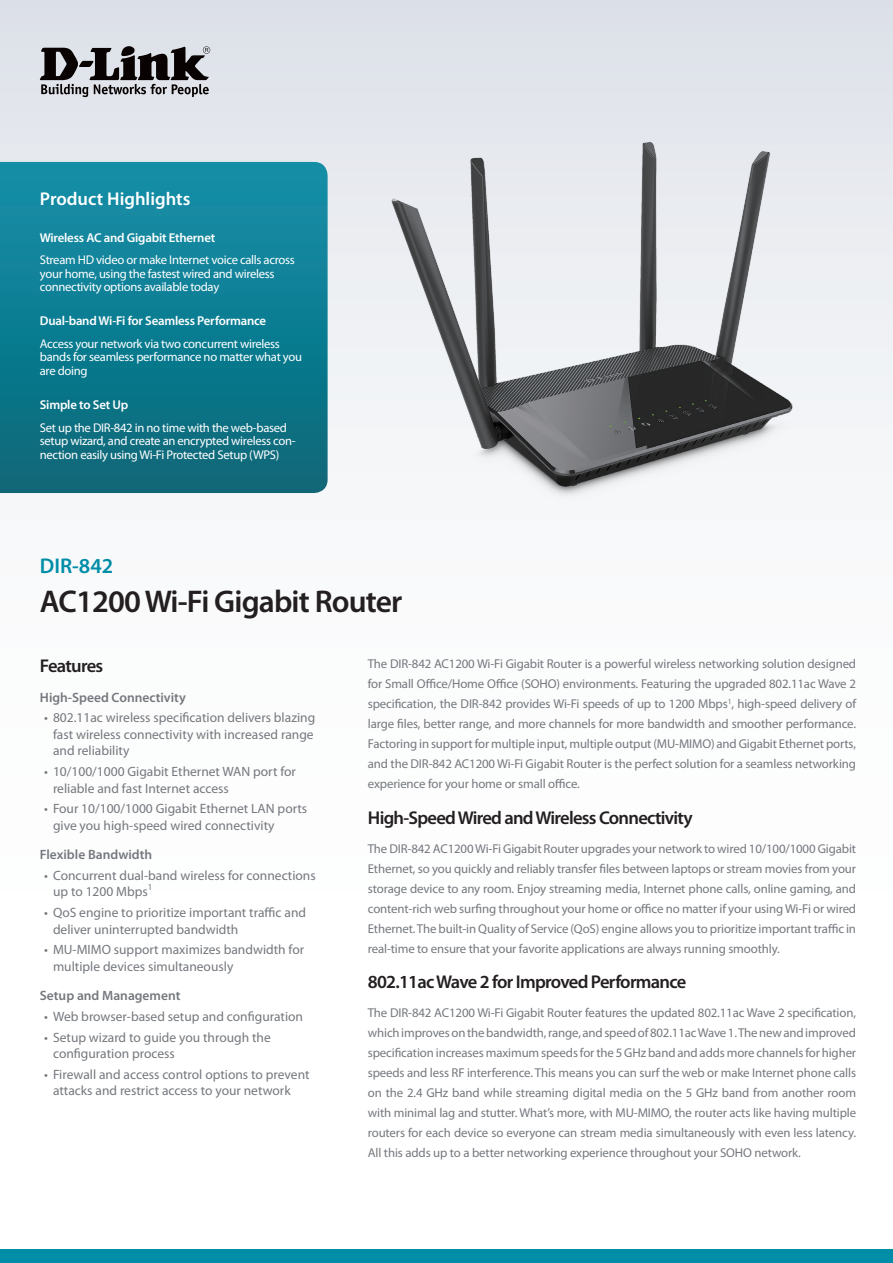
<style>
.page{position:relative;width:893px;height:1263px;background:#fff}
.page>*{position:absolute;margin:0;border:0;box-sizing:border-box;transform-origin:0 0}
.t1{font:600 31.5px "Myriad Pro";letter-spacing:-.025em;color:#231f20}
.t2{font:600 21.3px "Myriad Pro";color:#008da8}
.t3{font:600 18.6px "Myriad Pro";letter-spacing:-.04em;color:#231f20}
.t4{font:600 18.6px "Myriad Pro";color:#fff}
.t5{font:13.5px/16.5px "Myriad Pro";color:#74787d}
.t6{font:600 13.5px "Myriad Pro";color:#74787d}
.t7{font:12.9px/20px "Myriad Pro";letter-spacing:-.01em;color:#74787d;text-align:justify}
.t8{font:600 12.9px "Myriad Pro";letter-spacing:-.015em;color:#fff}
.t9{font:12.6px/13.5px "Myriad Pro";letter-spacing:-.025em;color:#fff}
</style>
<div class="page">
<div style="left:0;top:0;width:893px;height:1084px;background:linear-gradient(to bottom,#e3e6ec,#fff)"></div>
<div style="left:0;top:1249px;width:893px;height:14px;background:#008da8"></div>
<svg style="left:0;top:162px;width:328px;height:331px;background:#0f7c90"></svg>
<svg style="left:40px;top:46px;width:170px;height:51px;background:#807f83"></svg>
<img style="left:353px;top:103px;width:478px;height:426px">
<h3 class="t4" style="left:40px;top:187px;width:152px">Product Highlights</h3>
<p class="t8" style="left:40px;top:229px;width:177px">Wireless AC and Gigabit Ethernet</p>
<p class="t9" style="left:40px;top:253px;width:256px">Stream HD video or make Internet voice calls across your home, using the fastest wired and wireless connectivity options available today</p>
<p class="t8" style="left:40px;top:313px;width:228px">Dual-band Wi-Fi for Seamless Performance</p>
<p class="t9" style="left:40px;top:337px;width:264px">Access your network via two concurrent wireless bands for seamless performance no matter what you are doing</p>
<p class="t8" style="left:40px;top:397px;width:90px">Simple to Set Up</p>
<p class="t9" style="left:40px;top:421px;width:257px">Set up the DIR-842 in no time with the web-based setup wizard, and create an encrypted wireless con&shy;nection easily using Wi-Fi Protected Setup (WPS)</p>
<h2 class="t2" style="left:40px;top:552px;width:75px">DIR-842</h2>
<h1 class="t1" style="left:40px;top:582px;width:364px">AC1200 Wi-Fi Gigabit Router</h1>
<h3 class="t3" style="left:40px;top:654px;width:65px">Features</h3>
<p class="t6" style="left:40px;top:688px;width:147px">High-Speed Connectivity</p>
<p class="t5" style="left:53px;top:709px;width:264px;text-indent:-9px">• 802.11ac wireless specification delivers blazing fast wireless connectivity with increased range and reliability</p>
<p class="t5" style="left:53px;top:763px;width:244px;text-indent:-9px">• 10/100/1000 Gigabit Ethernet WAN port for reliable and fast Internet access</p>
<p class="t5" style="left:53px;top:800px;width:256px;text-indent:-9px">• Four 10/100/1000 Gigabit Ethernet LAN ports give you high-speed wired connectivity</p>
<p class="t6" style="left:40px;top:846px;width:114px">Flexible Bandwidth</p>
<p class="t5" style="left:53px;top:867px;width:264px;text-indent:-9px">• Concurrent dual-band wireless for connections up to 1200 Mbps<sup>1</sup></p>
<p class="t5" style="left:53px;top:904px;width:255px;text-indent:-9px">• QoS engine to prioritize important traffic and deliver uninterrupted bandwidth</p>
<p class="t5" style="left:53px;top:941px;width:253px;text-indent:-9px">• MU-MIMO support maximizes bandwidth for multiple devices simultaneously</p>
<p class="t6" style="left:40px;top:987px;width:142px">Setup and Management</p>
<p class="t5" style="left:44px;top:1008px;width:260px">• Web browser-based setup and configuration</p>
<p class="t5" style="left:53px;top:1029px;width:219px;text-indent:-9px">• Setup wizard to guide you through the configuration process</p>
<p class="t5" style="left:53px;top:1066px;width:258px;text-indent:-9px">• Firewall and access control options to prevent attacks and restrict access to your network</p>
<p class="t7" style="left:368px;top:654px;width:490px">The DIR-842 AC1200 Wi-Fi Gigabit Router is a powerful wireless networking solution designed for Small Office/Home Office (SOHO) environments. Featuring the upgraded 802.11ac Wave 2 specification, the DIR-842 provides Wi-Fi speeds of up to 1200 Mbps<sup>1</sup>, high-speed delivery of large files, better range, and more channels for more bandwidth and smoother performance.<br>Factoring in support for multiple input, multiple output (MU-MIMO) and Gigabit Ethernet ports, and the DIR-842 AC1200 Wi-Fi Gigabit Router is the perfect solution for a seamless networking experience for your home or small office.</p>
<h3 class="t3" style="left:368px;top:806px;width:326px">High-Speed Wired and Wireless Connectivity</h3>
<p class="t7" style="left:368px;top:838px;width:490px">The DIR-842 AC1200 Wi-Fi Gigabit Router upgrades your network to wired 10/100/1000 Gigabit Ethernet, so you quickly and reliably transfer files between laptops or stream movies from your storage device to any room. Enjoy streaming media, Internet phone calls, online gaming, and content-rich web surfing throughout your home or office no matter if your using Wi-Fi or wired Ethernet. The built-in Quality of Service (QoS) engine allows you to prioritize important traffic in real-time to ensure that your favorite applications are always running smoothly.</p>
<h3 class="t3" style="left:368px;top:970px;width:320px">802.11ac Wave 2 for Improved Performance</h3>
<p class="t7" style="left:368px;top:1003px;width:490px">The DIR-842 AC1200 Wi-Fi Gigabit Router features the updated 802.11ac Wave 2 specification, which improves on the bandwidth, range, and speed of 802.11ac Wave 1. The new and improved specification increases maximum speeds for the 5 GHz band and adds more channels for higher speeds and less RF interference. This means you can surf the web or make Internet phone calls on the 2.4 GHz band while streaming digital media on the 5 GHz band from another room with minimal lag and stutter. What’s more, with MU-MIMO, the router acts like having multiple routers for each device so everyone can stream media simultaneously with even less latency.<br>All this adds up to a better networking experience throughout your SOHO network.</p>
</div>
